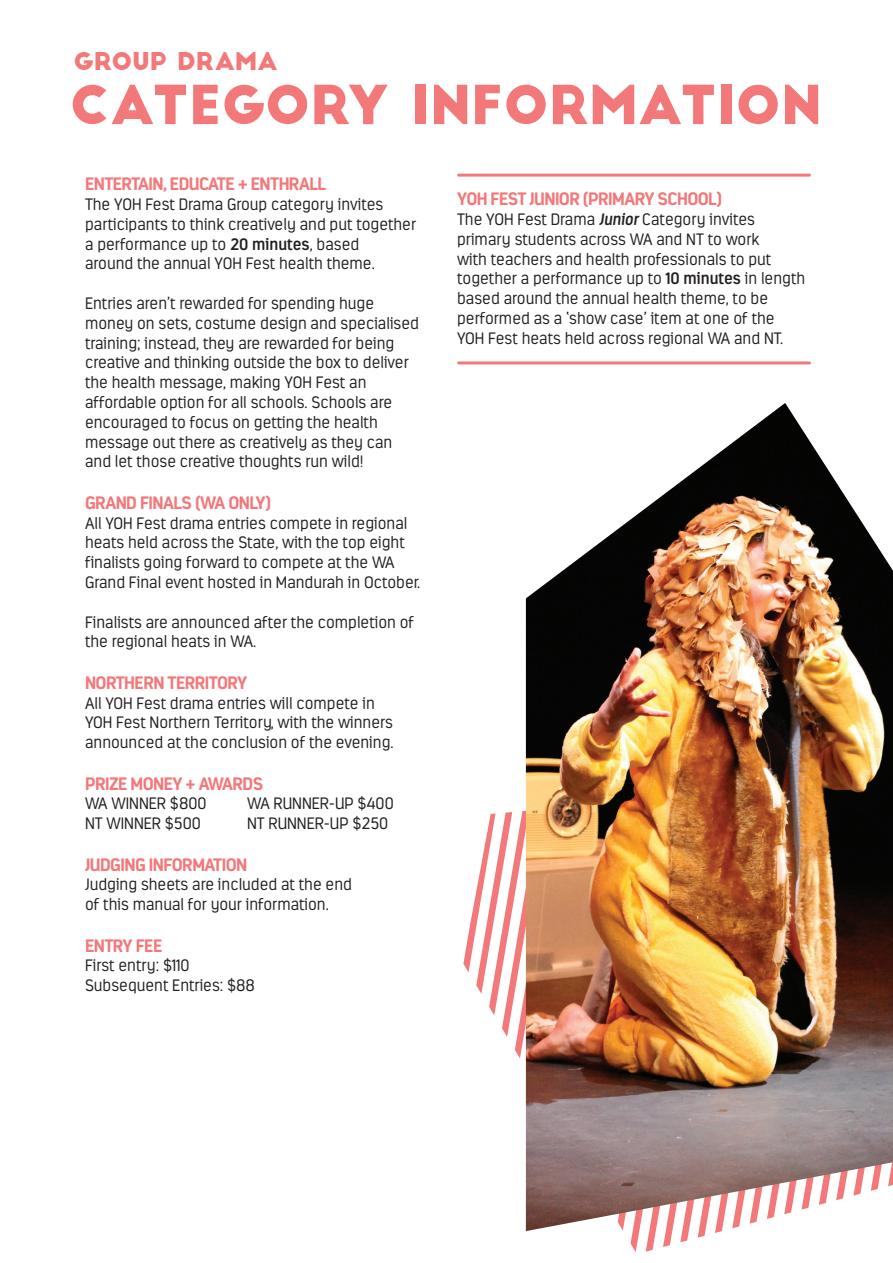
<style>
.page{position:relative;width:893px;height:1263px;background:#fff}
.page>*{position:absolute;margin:0;border:0;box-sizing:border-box;transform-origin:0 0}
.Paragraph_Style_1{font:52.5px "Big John";color:#f2787a}
.Paragraph_Style_1-2{font:24px "Big John";color:#f2787a}
.heading{font:700 18px "Estandar Rounded";letter-spacing:-.03em;color:#f2787a}
.body{font:300 16.5px/19.8px "Estandar Rounded";color:#231f20}
.heading-2{font:300 16.5px "Estandar Rounded";color:#231f20}
.s1{font-weight:600}
.s2{font-weight:600;font-style:italic}
</style>
<div class="page">
<svg style="left:463px;top:779px;width:259px;height:473px"></svg>
<img style="left:526px;top:403px;width:367px;height:828px">
<hr style="left:459px;top:174px;width:350px;height:3px;background:#f2787a">
<hr style="left:459px;top:361px;width:350px;height:3px;background:#f2787a">
<p class="Paragraph_Style_1-2" style="left:74px;top:51px;width:206px">GROUP DRAMA</p>
<p class="Paragraph_Style_1" style="left:70px;top:81px;width:754px">CATEGORY INFORMATION</p>
<p class="heading" style="left:85px;top:173px;width:243px">ENTERTAIN, EDUCATE + ENTHRALL</p>
<p class="body" style="left:85px;top:194px;width:333px">The YOH Fest Drama Group category invites participants to think creatively and put together a performance up to <span class="s1">20 minutes</span>, based<br>around the annual YOH Fest health theme.</p>
<p class="body" style="left:85px;top:293px;width:335px">Entries aren’t rewarded for spending huge money on sets, costume design and specialised training; instead, they are rewarded for being creative and thinking outside the box to deliver the health message, making YOH Fest an affordable option for all schools. Schools are encouraged to focus on getting the health message out there as creatively as they can and let those creative thoughts run wild!</p>
<p class="heading" style="left:85px;top:492px;width:188px">GRAND FINALS (WA ONLY)</p>
<p class="body" style="left:85px;top:513px;width:337px">All YOH Fest drama entries compete in regional heats held across the State, with the top eight finalists going forward to compete at the WA Grand Final event hosted in Mandurah in October.</p>
<p class="body" style="left:85px;top:612px;width:331px">Finalists are announced after the completion of</p>
<p class="body" style="left:85px;top:632px;width:173px">the regional heats in WA.</p>
<p class="heading" style="left:85px;top:672px;width:164px">NORTHERN TERRITORY</p>
<p class="body" style="left:85px;top:693px;width:310px">All YOH Fest drama entries will compete in<br>YOH Fest Northern Territory, with the winners announced at the conclusion of the evening.</p>
<p class="heading" style="left:85px;top:772px;width:180px">PRIZE MONEY + AWARDS</p>
<p class="body" style="left:85px;top:794px;width:123px">WA WINNER $800</p>
<p class="body" style="left:247px;top:794px;width:148px">WA RUNNER-UP $400</p>
<p class="body" style="left:85px;top:813px;width:117px">NT WINNER $500</p>
<p class="body" style="left:247px;top:813px;width:143px">NT RUNNER-UP $250</p>
<p class="heading" style="left:85px;top:853px;width:164px">JUDGING INFORMATION</p>
<p class="body" style="left:85px;top:875px;width:268px">Judging sheets are included at the end of this manual for your information.</p>
<p class="heading" style="left:85px;top:934px;width:79px">ENTRY FEE</p>
<p class="heading-2" style="left:85px;top:956px;width:106px">First entry: $110</p>
<p class="heading-2" style="left:85px;top:976px;width:171px">Subsequent Entries: $88</p>
<p class="heading" style="left:457px;top:188px;width:267px">YOH FEST JUNIOR (PRIMARY SCHOOL)</p>
<p class="body" style="left:457px;top:209px;width:350px">The YOH Fest Drama <span class="s2">Junior</span> Category invites primary students across WA and NT to work<br>with teachers and health professionals to put together a performance up to <span class="s1">10 minutes</span> in length based around the annual health theme, to be performed as a ‘show case’ item at one of the YOH Fest heats held across regional WA and NT.</p>
</div>
